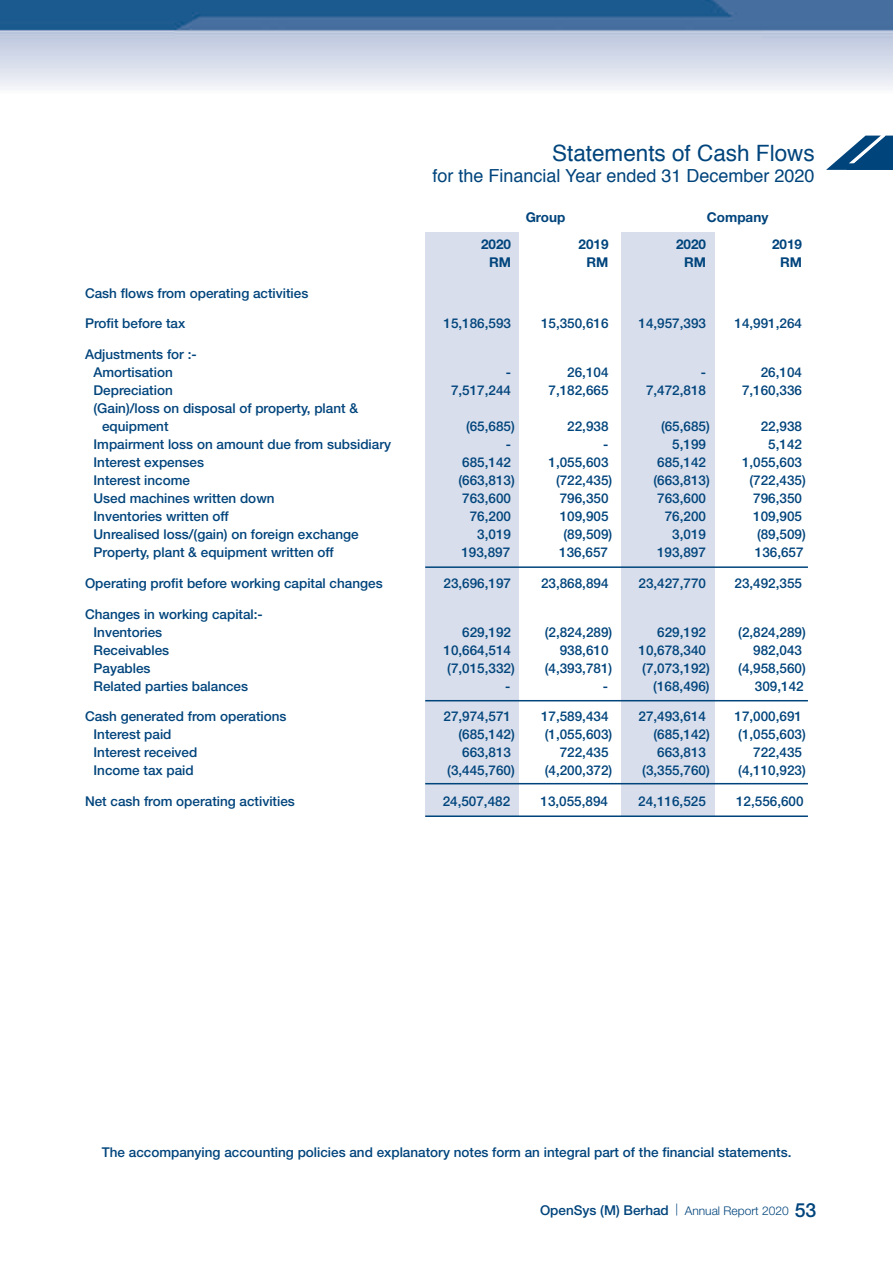
<style>
.page{position:relative;width:893px;height:1263px;background:#fff}
.page>*{position:absolute;margin:0;border:0;box-sizing:border-box;transform-origin:0 0}
.t1{font:22.5px "Helvetica";color:#00447c}
.t2{font:18px "Helvetica";color:#00447c}
.t3{font:500 13.5px/18px "Helvetica Neue LT Std";color:#00447c}
.t4{font:700 13.5px "Helvetica Neue LT Std";color:#00447c}
.t5{font:300 12px "Helvetica Neue LT Std";color:#00447c}
.s1{font-weight:500;font-size:13.5px}
.s2{font-weight:500;font-size:19.5px}
</style>
<div class="page">
<img style="left:0;top:0;width:893px;height:815px">
<svg style="left:826px;top:136px;width:67px;height:34px"></svg>
<div style="left:425px;top:232px;width:94px;height:584px;background:#d8deeb"></div>
<div style="left:621px;top:232px;width:93px;height:584px;background:#d8deeb"></div>
<hr style="left:425px;top:566px;width:383px;height:2px;background:#00447c">
<hr style="left:425px;top:700px;width:383px;height:1px;background:#00447c">
<hr style="left:425px;top:783px;width:383px;height:1px;background:#00447c">
<hr style="left:425px;top:815px;width:383px;height:2px;background:#00447c">
<h1 class="t1" style="left:552px;top:135px;width:264px">Statements of Cash Flows</h1>
<h2 class="t2" style="left:432px;top:162px;width:384px">for the Financial Year ended 31 December 2020</h2>
<p class="t4" style="left:526px;top:209px;width:41px">Group</p>
<p class="t4" style="left:707px;top:209px;width:63px">Company</p>
<p class="t4" style="left:481px;top:236px;width:32px">2020</p>
<p class="t4" style="left:579px;top:236px;width:32px">2019</p>
<p class="t4" style="left:676px;top:236px;width:32px">2020</p>
<p class="t4" style="left:772px;top:236px;width:32px">2019</p>
<p class="t4" style="left:489px;top:254px;width:23px">RM</p>
<p class="t4" style="left:587px;top:254px;width:23px">RM</p>
<p class="t4" style="left:684px;top:254px;width:23px">RM</p>
<p class="t4" style="left:780px;top:254px;width:23px">RM</p>
<p class="t3" style="left:85px;top:284px;width:225px">Cash flows from operating activities</p>
<p class="t3" style="left:85px;top:314px;width:102px">Profit before tax</p>
<p class="t3" style="left:443px;top:314px;width:69px">15,186,593</p>
<p class="t3" style="left:541px;top:314px;width:69px">15,350,616</p>
<p class="t3" style="left:638px;top:314px;width:69px">14,957,393</p>
<p class="t3" style="left:734px;top:314px;width:69px">14,991,264</p>
<p class="t3" style="left:94px;top:345px;width:105px;text-indent:-9px">Adjustments for :-<br>Amortisation</p>
<p class="t3" style="left:506px;top:363px;width:7px">-</p>
<p class="t3" style="left:567px;top:363px;width:43px">26,104</p>
<p class="t3" style="left:701px;top:363px;width:7px">-</p>
<p class="t3" style="left:761px;top:363px;width:43px">26,104</p>
<p class="t3" style="left:94px;top:381px;width:81px">Depreciation</p>
<p class="t3" style="left:451px;top:381px;width:62px">7,517,244</p>
<p class="t3" style="left:548px;top:381px;width:62px">7,182,665</p>
<p class="t3" style="left:646px;top:381px;width:62px">7,472,818</p>
<p class="t3" style="left:742px;top:381px;width:62px">7,160,336</p>
<p class="t3" style="left:102px;top:399px;width:258px;text-indent:-9px">(Gain)/loss on disposal of property, plant &amp; equipment</p>
<p class="t3" style="left:466px;top:417px;width:50px">(65,685)</p>
<p class="t3" style="left:567px;top:417px;width:43px">22,938</p>
<p class="t3" style="left:661px;top:417px;width:50px">(65,685)</p>
<p class="t3" style="left:761px;top:417px;width:43px">22,938</p>
<p class="t3" style="left:94px;top:435px;width:299px">Impairment loss on amount due from subsidiary</p>
<p class="t3" style="left:506px;top:435px;width:7px">-</p>
<p class="t3" style="left:603px;top:435px;width:7px">-</p>
<p class="t3" style="left:672px;top:435px;width:35px">5,199</p>
<p class="t3" style="left:768px;top:435px;width:35px">5,142</p>
<p class="t3" style="left:94px;top:453px;width:112px">Interest expenses</p>
<p class="t3" style="left:462px;top:453px;width:50px">685,142</p>
<p class="t3" style="left:548px;top:453px;width:62px">1,055,603</p>
<p class="t3" style="left:657px;top:453px;width:50px">685,142</p>
<p class="t3" style="left:742px;top:453px;width:62px">1,055,603</p>
<p class="t3" style="left:94px;top:471px;width:98px">Interest income</p>
<p class="t3" style="left:458px;top:471px;width:58px">(663,813)</p>
<p class="t3" style="left:556px;top:471px;width:58px">(722,435)</p>
<p class="t3" style="left:653px;top:471px;width:58px">(663,813)</p>
<p class="t3" style="left:749px;top:471px;width:58px">(722,435)</p>
<p class="t3" style="left:94px;top:489px;width:183px">Used machines written down</p>
<p class="t3" style="left:462px;top:489px;width:50px">763,600</p>
<p class="t3" style="left:560px;top:489px;width:50px">796,350</p>
<p class="t3" style="left:657px;top:489px;width:50px">763,600</p>
<p class="t3" style="left:753px;top:489px;width:50px">796,350</p>
<p class="t3" style="left:94px;top:507px;width:137px">Inventories written off</p>
<p class="t3" style="left:470px;top:507px;width:43px">76,200</p>
<p class="t3" style="left:560px;top:507px;width:50px">109,905</p>
<p class="t3" style="left:665px;top:507px;width:43px">76,200</p>
<p class="t3" style="left:753px;top:507px;width:50px">109,905</p>
<p class="t3" style="left:94px;top:525px;width:267px">Unrealised loss/(gain) on foreign exchange</p>
<p class="t3" style="left:477px;top:525px;width:35px">3,019</p>
<p class="t3" style="left:563px;top:525px;width:50px">(89,509)</p>
<p class="t3" style="left:672px;top:525px;width:35px">3,019</p>
<p class="t3" style="left:757px;top:525px;width:50px">(89,509)</p>
<p class="t3" style="left:94px;top:543px;width:242px">Property, plant &amp; equipment written off</p>
<p class="t3" style="left:461px;top:543px;width:50px">193,897</p>
<p class="t3" style="left:559px;top:543px;width:50px">136,657</p>
<p class="t3" style="left:657px;top:543px;width:50px">193,897</p>
<p class="t3" style="left:755px;top:543px;width:50px">136,657</p>
<p class="t3" style="left:85px;top:574px;width:299px">Operating profit before working capital changes</p>
<p class="t3" style="left:443px;top:574px;width:69px">23,696,197</p>
<p class="t3" style="left:541px;top:574px;width:69px">23,868,894</p>
<p class="t3" style="left:638px;top:574px;width:69px">23,427,770</p>
<p class="t3" style="left:734px;top:574px;width:69px">23,492,355</p>
<p class="t3" style="left:94px;top:605px;width:171px;text-indent:-9px">Changes in working capital:-<br>Inventories</p>
<p class="t3" style="left:462px;top:623px;width:50px">629,192</p>
<p class="t3" style="left:545px;top:623px;width:69px">(2,824,289)</p>
<p class="t3" style="left:657px;top:623px;width:50px">629,192</p>
<p class="t3" style="left:738px;top:623px;width:69px">(2,824,289)</p>
<p class="t3" style="left:94px;top:641px;width:77px">Receivables</p>
<p class="t3" style="left:443px;top:641px;width:69px">10,664,514</p>
<p class="t3" style="left:560px;top:641px;width:50px">938,610</p>
<p class="t3" style="left:638px;top:641px;width:69px">10,678,340</p>
<p class="t3" style="left:753px;top:641px;width:50px">982,043</p>
<p class="t3" style="left:94px;top:659px;width:59px">Payables</p>
<p class="t3" style="left:447px;top:659px;width:69px">(7,015,332)</p>
<p class="t3" style="left:545px;top:659px;width:69px">(4,393,781)</p>
<p class="t3" style="left:642px;top:659px;width:69px">(7,073,192)</p>
<p class="t3" style="left:738px;top:659px;width:69px">(4,958,560)</p>
<p class="t3" style="left:94px;top:676px;width:156px">Related parties balances</p>
<p class="t3" style="left:505px;top:676px;width:7px">-</p>
<p class="t3" style="left:603px;top:676px;width:7px">-</p>
<p class="t3" style="left:653px;top:676px;width:58px">(168,496)</p>
<p class="t3" style="left:755px;top:676px;width:50px">309,142</p>
<p class="t3" style="left:85px;top:707px;width:203px">Cash generated from operations</p>
<p class="t3" style="left:443px;top:707px;width:69px">27,974,571</p>
<p class="t3" style="left:541px;top:707px;width:69px">17,589,434</p>
<p class="t3" style="left:638px;top:707px;width:69px">27,493,614</p>
<p class="t3" style="left:734px;top:707px;width:69px">17,000,691</p>
<p class="t3" style="left:94px;top:725px;width:80px">Interest paid</p>
<p class="t3" style="left:458px;top:725px;width:58px">(685,142)</p>
<p class="t3" style="left:545px;top:725px;width:69px">(1,055,603)</p>
<p class="t3" style="left:653px;top:725px;width:58px">(685,142)</p>
<p class="t3" style="left:738px;top:725px;width:69px">(1,055,603)</p>
<p class="t3" style="left:94px;top:743px;width:105px">Interest received</p>
<p class="t3" style="left:462px;top:743px;width:50px">663,813</p>
<p class="t3" style="left:560px;top:743px;width:50px">722,435</p>
<p class="t3" style="left:657px;top:743px;width:50px">663,813</p>
<p class="t3" style="left:753px;top:743px;width:50px">722,435</p>
<p class="t3" style="left:94px;top:761px;width:102px">Income tax paid</p>
<p class="t3" style="left:447px;top:761px;width:69px">(3,445,760)</p>
<p class="t3" style="left:545px;top:761px;width:69px">(4,200,372)</p>
<p class="t3" style="left:642px;top:761px;width:69px">(3,355,760)</p>
<p class="t3" style="left:738px;top:761px;width:69px">(4,110,923)</p>
<p class="t3" style="left:85px;top:792px;width:211px">Net cash from operating activities</p>
<p class="t3" style="left:443px;top:792px;width:69px">24,507,482</p>
<p class="t3" style="left:540px;top:792px;width:69px">13,055,894</p>
<p class="t3" style="left:638px;top:792px;width:69px">24,116,525</p>
<p class="t3" style="left:736px;top:792px;width:69px">12,556,600</p>
<p class="t3" style="left:102px;top:1143px;width:691px">The accompanying accounting policies and explanatory notes form an integral part of the financial statements.</p>
<p class="t5" style="left:540px;top:1203px;width:278px"><span class="s1">OpenSys (M) Berhad</span> | Annual Report 2020 <span class="s2">53</span></p>
</div>
